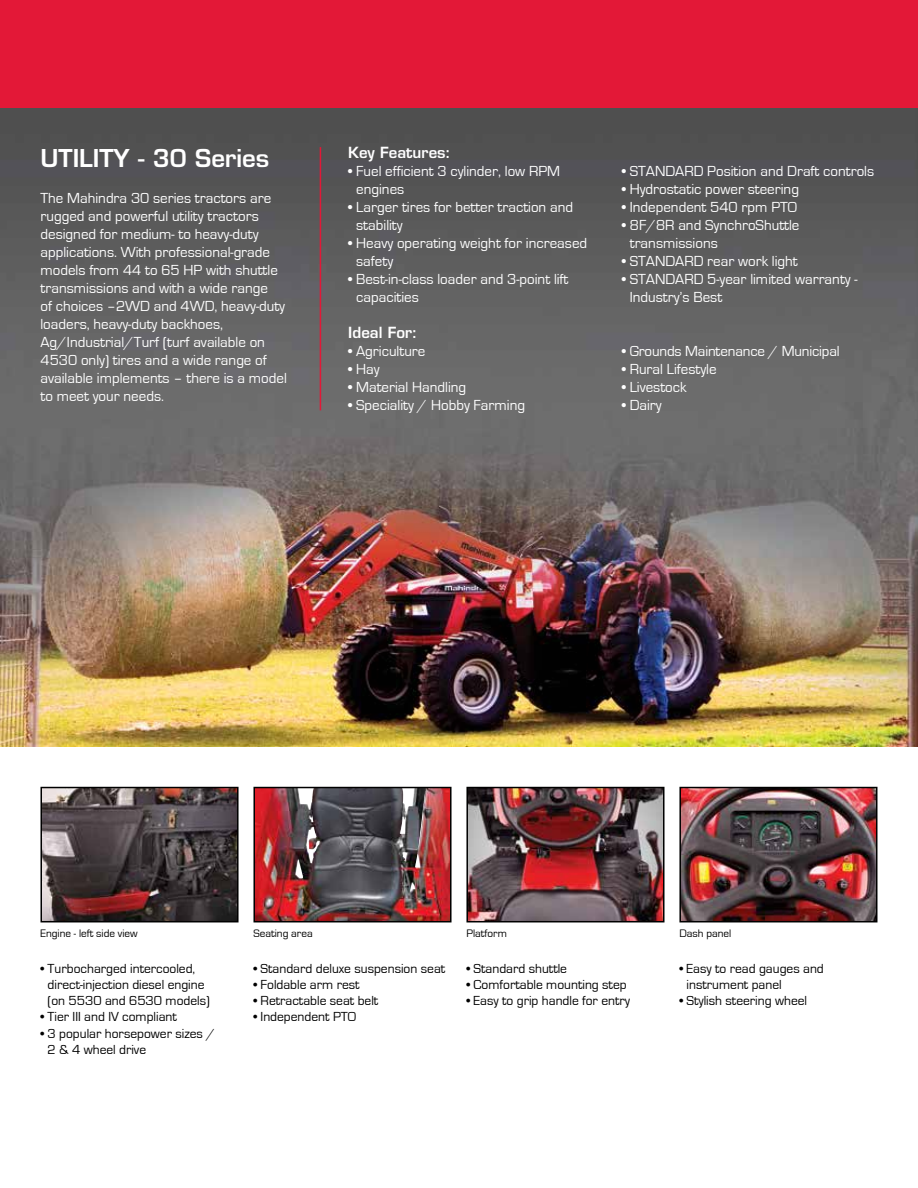
<style>
.page{position:relative;width:918px;height:1188px;background:#fff}
.page>*{position:absolute;margin:0;border:0;box-sizing:border-box;transform-origin:0 0}
.t1{font:600 24px "Eurostile";color:#fff}
.t2{font:15px/18px "Eurostile";color:#fff}
.t3{font:600 15px "Eurostile";color:#fff}
.t4{font:13.5px/16.2px "Eurostile";color:#000}
.t5{font:11.25px "Eurostile";color:#000}
</style>
<div class="page">
<img style="left:0;top:108px;width:918px;height:638px">
<hr style="left:320px;top:147px;width:1px;height:263px;background:#e31837">
<img style="left:43px;top:790px;width:193px;height:129px">
<div style="left:40px;top:787px;width:199px;height:135px;border:2px solid #000"></div>
<img style="left:256px;top:790px;width:193px;height:129px">
<div style="left:253px;top:787px;width:199px;height:135px;border:2px solid #000"></div>
<img style="left:469px;top:790px;width:193px;height:129px">
<div style="left:466px;top:787px;width:199px;height:135px;border:2px solid #000"></div>
<img style="left:682px;top:790px;width:192px;height:129px">
<div style="left:679px;top:787px;width:198px;height:135px;border:2px solid #000"></div>
<div style="left:0;top:0;width:918px;height:108px;background:#e31837"></div>
<h1 class="t1" style="left:40px;top:143px;width:230px">UTILITY - 30 Series</h1>
<p class="t2" style="left:40px;top:189px;width:248px">The Mahindra 30 series tractors are rugged and powerful utility tractors designed for medium- to heavy-duty applications. With professional-grade models from 44 to 65 HP with shuttle transmissions and with a wide range<br>of choices –2WD and 4WD, heavy-duty loaders, heavy-duty backhoes, Ag/Industrial/Turf (turf available on 4530 only) tires and a wide range of available implements – there is a model to meet your needs.</p>
<p class="t3" style="left:348px;top:143px;width:104px">Key Features:</p>
<p class="t2" style="left:356px;top:162px;width:205px;text-indent:-8px">• Fuel efficient 3 cylinder, low RPM engines</p>
<p class="t2" style="left:356px;top:198px;width:218px;text-indent:-8px">• Larger tires for better traction and stability</p>
<p class="t2" style="left:356px;top:234px;width:233px;text-indent:-8px">• Heavy operating weight for increased safety</p>
<p class="t2" style="left:356px;top:270px;width:214px;text-indent:-8px">• Best-in-class loader and 3-point lift capacities</p>
<p class="t3" style="left:348px;top:323px;width:71px">Ideal For:</p>
<p class="t2" style="left:348px;top:342px;width:79px">• Agriculture</p>
<p class="t2" style="left:348px;top:360px;width:33px">• Hay</p>
<p class="t2" style="left:348px;top:378px;width:119px">• Material Handling</p>
<p class="t2" style="left:348px;top:396px;width:178px">• Speciality / Hobby Farming</p>
<p class="t2" style="left:622px;top:162px;width:254px">• STANDARD Position and Draft controls</p>
<p class="t2" style="left:622px;top:180px;width:179px">• Hydrostatic power steering</p>
<p class="t2" style="left:622px;top:198px;width:177px">• Independent 540 rpm PTO</p>
<p class="t2" style="left:630px;top:216px;width:171px;text-indent:-8px">• 8F/8R and SynchroShuttle transmissions</p>
<p class="t2" style="left:622px;top:252px;width:177px">• STANDARD rear work light</p>
<p class="t2" style="left:630px;top:270px;width:229px;text-indent:-8px">• STANDARD 5-year limited warranty -<br>Industry’s Best</p>
<p class="t2" style="left:622px;top:342px;width:219px">• Grounds Maintenance / Municipal</p>
<p class="t2" style="left:622px;top:360px;width:96px">• Rural Lifestyle</p>
<p class="t2" style="left:622px;top:378px;width:66px">• Livestock</p>
<p class="t2" style="left:622px;top:396px;width:41px">• Dairy</p>
<p class="t5" style="left:40px;top:927px;width:99px">Engine - left side view</p>
<p class="t5" style="left:253px;top:927px;width:61px">Seating area</p>
<p class="t5" style="left:466px;top:927px;width:42px">Platform</p>
<p class="t5" style="left:679px;top:927px;width:53px">Dash panel</p>
<p class="t4" style="left:48px;top:961px;width:164px;text-indent:-7px">• Turbocharged intercooled, direct-injection diesel engine (on 5530 and 6530 models)</p>
<p class="t4" style="left:40px;top:1009px;width:138px">• Tier III and IV compliant</p>
<p class="t4" style="left:48px;top:1025px;width:169px;text-indent:-7px">• 3 popular horsepower sizes /<br>2 &amp; 4 wheel drive</p>
<p class="t4" style="left:253px;top:961px;width:193px">• Standard deluxe suspension seat</p>
<p class="t4" style="left:253px;top:977px;width:108px">• Foldable arm rest</p>
<p class="t4" style="left:253px;top:993px;width:126px">• Retractable seat belt</p>
<p class="t4" style="left:253px;top:1009px;width:104px">• Independent PTO</p>
<p class="t4" style="left:466px;top:961px;width:102px">• Standard shuttle</p>
<p class="t4" style="left:466px;top:977px;width:162px">• Comfortable mounting step</p>
<p class="t4" style="left:466px;top:993px;width:165px">• Easy to grip handle for entry</p>
<p class="t4" style="left:687px;top:961px;width:139px;text-indent:-7px">• Easy to read gauges and instrument panel</p>
<p class="t4" style="left:679px;top:993px;width:129px">• Stylish steering wheel</p>
</div>
